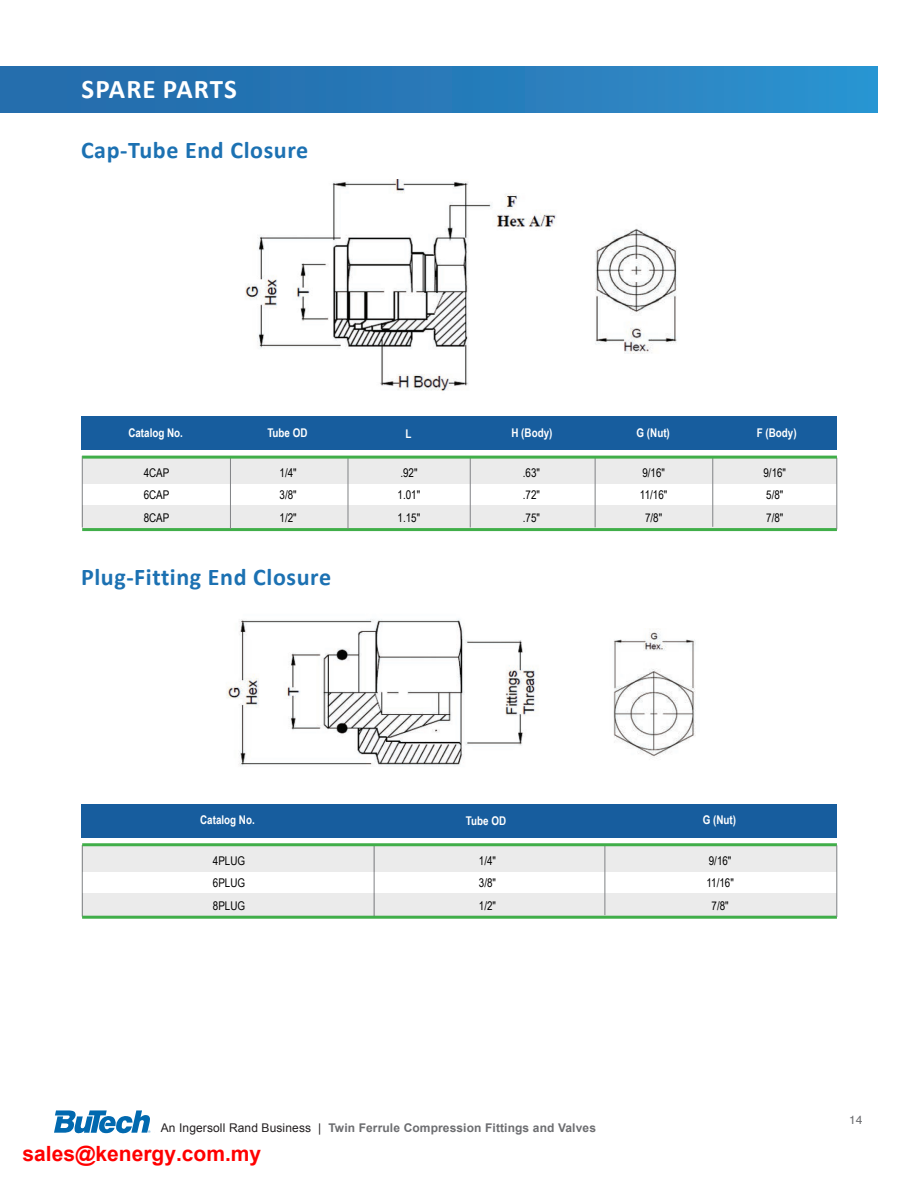
<style>
.page{position:relative;width:918px;height:1188px;background:#fff}
.page>*{position:absolute;margin:0;border:0;box-sizing:border-box;transform-origin:0 0}
.Page_Header_2{font:700 27px "Calibri";letter-spacing:.035em;color:#fff}
.Paragraph_Header{font:700 24px "Calibri";letter-spacing:.025em;color:#1c71b2}
.Chart_Data{font:12px "Arial Narrow";color:#000}
.t1{font:700 12px "Arial";letter-spacing:.01em;color:#6c6d70}
.Chart_Header{font:700 12px "Arial Narrow";color:#fff}
.t2{font:12px "Helvetica";color:#6c6d70}
.s1{font-weight:400;color:#231f20}
</style>
<div class="page">
<svg style="left:54px;top:1110px;width:96px;height:23px"></svg>
<div style="left:0;top:66px;width:878px;height:47px;background:linear-gradient(to right,#2368a8,#2c91ce)"></div>
<hr style="left:82px;top:528px;width:755px;height:3px;background:#40ae49">
<div style="left:81px;top:417px;width:756px;height:33px;background:#175d9e"></div>
<div style="left:82px;top:457px;width:755px;height:27px;background:#ebebeb"></div>
<hr style="left:82px;top:456px;width:1px;height:72px;background:#808285">
<div style="left:82px;top:506px;width:755px;height:22px;background:#ebebeb"></div>
<hr style="left:348px;top:458px;width:1px;height:71px;background:#808285">
<hr style="left:713px;top:456px;width:1px;height:71px;background:#808285">
<hr style="left:595px;top:457px;width:1px;height:70px;background:#808285">
<hr style="left:230px;top:457px;width:1px;height:72px;background:#808285">
<hr style="left:470px;top:456px;width:1px;height:72px;background:#808285">
<hr style="left:837px;top:458px;width:1px;height:71px;background:#808285">
<hr style="left:82px;top:456px;width:755px;height:3px;background:#40ae49">
<hr style="left:82px;top:845px;width:1px;height:72px;background:#808285">
<hr style="left:374px;top:845px;width:1px;height:72px;background:#808285">
<hr style="left:82px;top:916px;width:755px;height:3px;background:#40ae49">
<div style="left:81px;top:804px;width:756px;height:33px;background:#175d9e"></div>
<div style="left:82px;top:845px;width:755px;height:27px;background:#ebebeb"></div>
<div style="left:82px;top:894px;width:755px;height:22px;background:#ebebeb"></div>
<hr style="left:605px;top:844px;width:1px;height:71px;background:#808285">
<hr style="left:82px;top:843px;width:755px;height:3px;background:#40ae49">
<hr style="left:837px;top:845px;width:1px;height:72px;background:#808285">
<img style="left:245px;top:180px;width:312px;height:211px">
<img style="left:595px;top:228px;width:82px;height:126px">
<img style="left:226px;top:619px;width:312px;height:148px">
<img style="left:613px;top:632px;width:83px;height:125px">
<p class="Page_Header_2" style="left:82px;top:72px;width:157px">SPARE PARTS</p>
<p class="Paragraph_Header" style="left:81px;top:134px;width:229px">Cap-Tube End Closure</p>
<p class="Chart_Header" style="left:128px;top:423px;width:56px">Catalog No.</p>
<p class="Chart_Header" style="left:267px;top:424px;width:42px">Tube OD</p>
<p class="Chart_Header" style="left:511px;top:424px;width:42px">H (Body)</p>
<p class="Chart_Header" style="left:637px;top:424px;width:35px">G (Nut)</p>
<p class="Chart_Header" style="left:757px;top:424px;width:41px">F (Body)</p>
<p class="Chart_Data" style="left:280px;top:464px;width:19px">1/4"</p>
<p class="Chart_Data" style="left:280px;top:486px;width:19px">3/8"</p>
<p class="Chart_Data" style="left:280px;top:509px;width:19px">1/2"</p>
<p class="Chart_Header" style="left:405px;top:424px;width:8px">L</p>
<p class="Chart_Data" style="left:400px;top:464px;width:19px">.92"</p>
<p class="Chart_Data" style="left:398px;top:486px;width:24px">1.01"</p>
<p class="Chart_Data" style="left:398px;top:509px;width:24px">1.15"</p>
<p class="Chart_Data" style="left:144px;top:464px;width:27px">4CAP</p>
<p class="Chart_Data" style="left:144px;top:486px;width:27px">6CAP</p>
<p class="Chart_Data" style="left:144px;top:509px;width:27px">8CAP</p>
<p class="Chart_Data" style="left:642px;top:464px;width:24px">9/16"</p>
<p class="Chart_Data" style="left:640px;top:486px;width:29px">11/16"</p>
<p class="Chart_Data" style="left:645px;top:509px;width:19px">7/8"</p>
<p class="Chart_Data" style="left:763px;top:464px;width:24px">9/16"</p>
<p class="Chart_Data" style="left:766px;top:486px;width:19px">5/8"</p>
<p class="Chart_Data" style="left:766px;top:509px;width:19px">7/8"</p>
<p class="Chart_Data" style="left:523px;top:464px;width:19px">.63"</p>
<p class="Chart_Data" style="left:523px;top:486px;width:19px">.72"</p>
<p class="Chart_Data" style="left:523px;top:509px;width:19px">.75"</p>
<p class="Paragraph_Header" style="left:81px;top:561px;width:252px">Plug-Fitting End Closure</p>
<p class="Chart_Header" style="left:200px;top:811px;width:56px">Catalog No.</p>
<p class="Chart_Header" style="left:466px;top:811px;width:42px">Tube OD</p>
<p class="Chart_Header" style="left:703px;top:811px;width:35px">G (Nut)</p>
<p class="Chart_Data" style="left:479px;top:852px;width:19px">1/4"</p>
<p class="Chart_Data" style="left:479px;top:874px;width:19px">3/8"</p>
<p class="Chart_Data" style="left:479px;top:897px;width:19px">1/2"</p>
<p class="Chart_Data" style="left:213px;top:852px;width:34px">4PLUG</p>
<p class="Chart_Data" style="left:213px;top:874px;width:34px">6PLUG</p>
<p class="Chart_Data" style="left:213px;top:897px;width:34px">8PLUG</p>
<p class="Chart_Data" style="left:709px;top:852px;width:24px">9/16"</p>
<p class="Chart_Data" style="left:706px;top:874px;width:29px">11/16"</p>
<p class="Chart_Data" style="left:712px;top:897px;width:19px">7/8"</p>
<p class="t1" style="left:161px;top:1120px;width:437px"><span class="s1">An Ingersoll Rand Business |</span> Twin Ferrule Compression Fittings and Valves</p>
<p class="t2" style="left:849px;top:1110px;width:15px">14</p>
</div>
